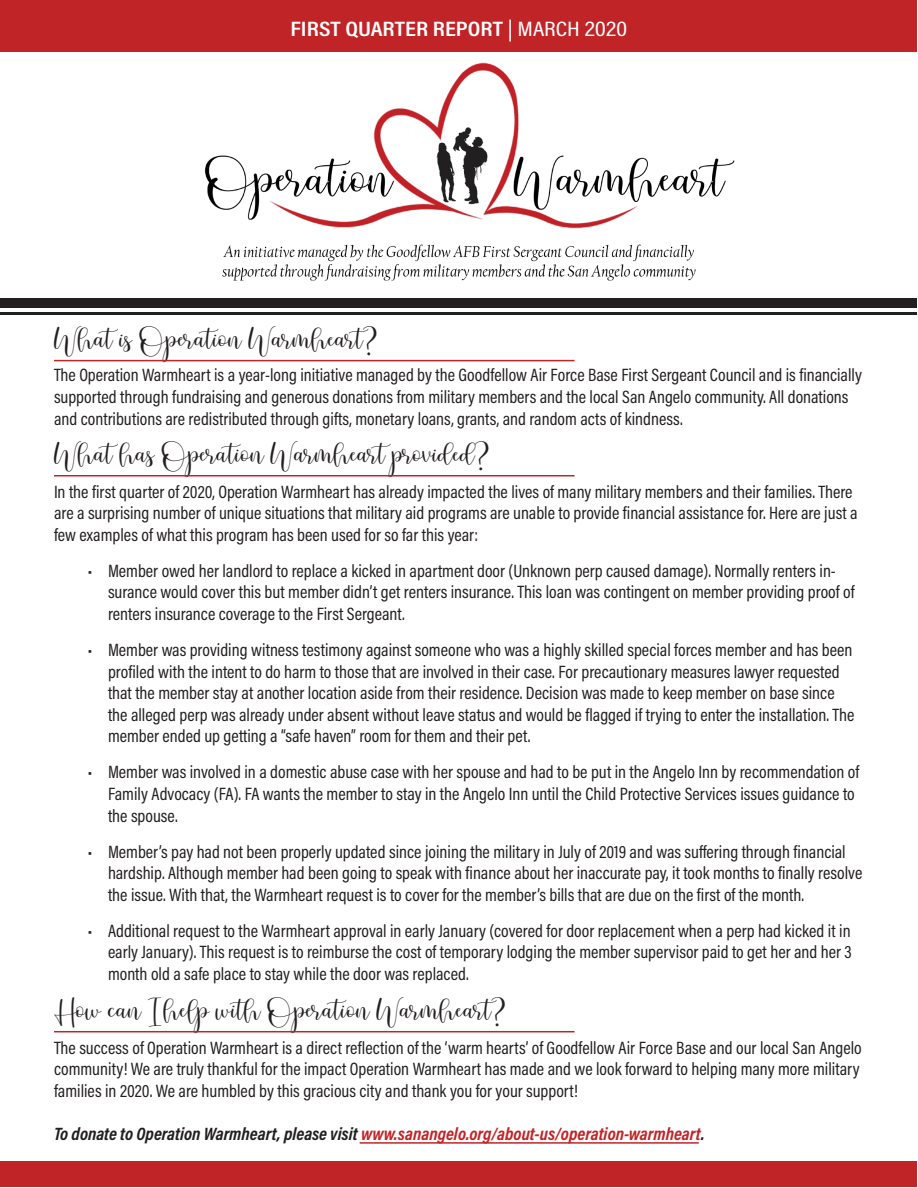
<style>
.page{position:relative;width:918px;height:1188px;background:#fff}
.page>*{position:absolute;margin:0;border:0;box-sizing:border-box;transform-origin:0 0}
.t1{font:27px "Naila";color:#231f20}
.t2{font:600 21px "Acumin Pro Cond";color:#fff;scale:1.2 1}
.t3{font:18px/21.6px "Acumin Pro Cond";color:#231f20}
.t4{font:italic 700 18px "Acumin Pro Cond";color:#c12427}
.s1{font-weight:400}
.s2{color:#231f20}
</style>
<div class="page">
<img style="left:204px;top:62px;width:531px;height:219px">
<div style="left:1px;top:1px;width:916px;height:51px;background:#c12427"></div>
<div style="left:1px;top:298px;width:916px;height:10px;background:#231f20"></div>
<hr style="left:1px;top:312px;width:916px;height:3px;background:#231f20">
<hr style="left:54px;top:360px;width:521px;height:1px;background:#c12427">
<hr style="left:54px;top:475px;width:521px;height:1px;background:#c12427">
<hr style="left:54px;top:1031px;width:521px;height:1px;background:#c12427">
<div style="left:1px;top:1161px;width:916px;height:26px;background:#c12427"></div>
<hr style="left:360px;top:1142px;width:339px;height:2px;background:#c12427">
<p class="t2" style="left:291px;top:15px;width:282px">FIRST QUARTER REPORT <span class="s1">| MARCH 2020</span></p>
<p class="t1" style="left:54px;top:323px;width:327px">What is Operation Warmheart?</p>
<p class="t3" style="left:54px;top:364px;width:810px">The Operation Warmheart is a year-long initiative managed by the Goodfellow Air Force Base First Sergeant Council and is financially supported through fundraising and generous donations from military members and the local San Angelo community. All donations and contributions are redistributed through gifts, monetary loans, grants, and random acts of kindness.</p>
<p class="t1" style="left:54px;top:438px;width:438px">What has Operation Warmheart provided?</p>
<p class="t3" style="left:54px;top:480px;width:805px">In the first quarter of 2020, Operation Warmheart has already impacted the lives of many military members and their families. There are a surprising number of unique situations that military aid programs are unable to provide financial assistance for. Here are just a few examples of what this program has been used for so far this year:</p>
<p class="t3" style="left:108px;top:559px;width:748px;text-indent:-20px">• Member owed her landlord to replace a kicked in apartment door (Unknown perp caused damage). Normally renters in&shy;surance would cover this but member didn’t get renters insurance. This loan was contingent on member providing proof of renters insurance coverage to the First Sergeant.</p>
<p class="t3" style="left:108px;top:639px;width:748px;text-indent:-20px">• Member was providing witness testimony against someone who was a highly skilled special forces member and has been profiled with the intent to do harm to those that are involved in their case. For precautionary measures lawyer requested that the member stay at another location aside from their residence. Decision was made to keep member on base since the alleged perp was already under absent without leave status and would be flagged if trying to enter the installation. The member ended up getting a “safe haven” room for them and their pet.</p>
<p class="t3" style="left:108px;top:761px;width:753px;text-indent:-20px">• Member was involved in a domestic abuse case with her spouse and had to be put in the Angelo Inn by recommendation of<br>Family Advocacy (FA). FA wants the member to stay in the Angelo Inn until the Child Protective Services issues guidance to the spouse.</p>
<p class="t3" style="left:108px;top:840px;width:756px;text-indent:-20px">• Member’s pay had not been properly updated since joining the military in July of 2019 and was suffering through financial hardship. Although member had been going to speak with finance about her inaccurate pay, it took months to finally resolve the issue. With that, the Warmheart request is to cover for the member’s bills that are due on the first of the month.</p>
<p class="t3" style="left:108px;top:919px;width:745px;text-align:justify;text-indent:-20px">• Additional request to the Warmheart approval in early January (covered for door replacement when a perp had kicked it in early January). This request is to reimburse the cost of temporary lodging the member supervisor paid to get her and her 3 month old a safe place to stay while the door was replaced.</p>
<p class="t1" style="left:54px;top:994px;width:455px">How can I help with Operation Warmheart?</p>
<p class="t3" style="left:54px;top:1036px;width:809px;text-align:justify">The success of Operation Warmheart is a direct reflection of the ‘warm hearts’ of Goodfellow Air Force Base and our local San Angelo community! We are truly thankful for the impact Operation Warmheart has made and we look forward to helping many more military families in 2020. We are humbled by this gracious city and thank you for your support!</p>
<p class="t4" style="left:54px;top:1122px;width:652px"><span class="s2">To donate to Operation Warmheart, please visit</span> www.sanangelo.org/about-us/operation-warmheart<span class="s2">.</span></p>
</div>
